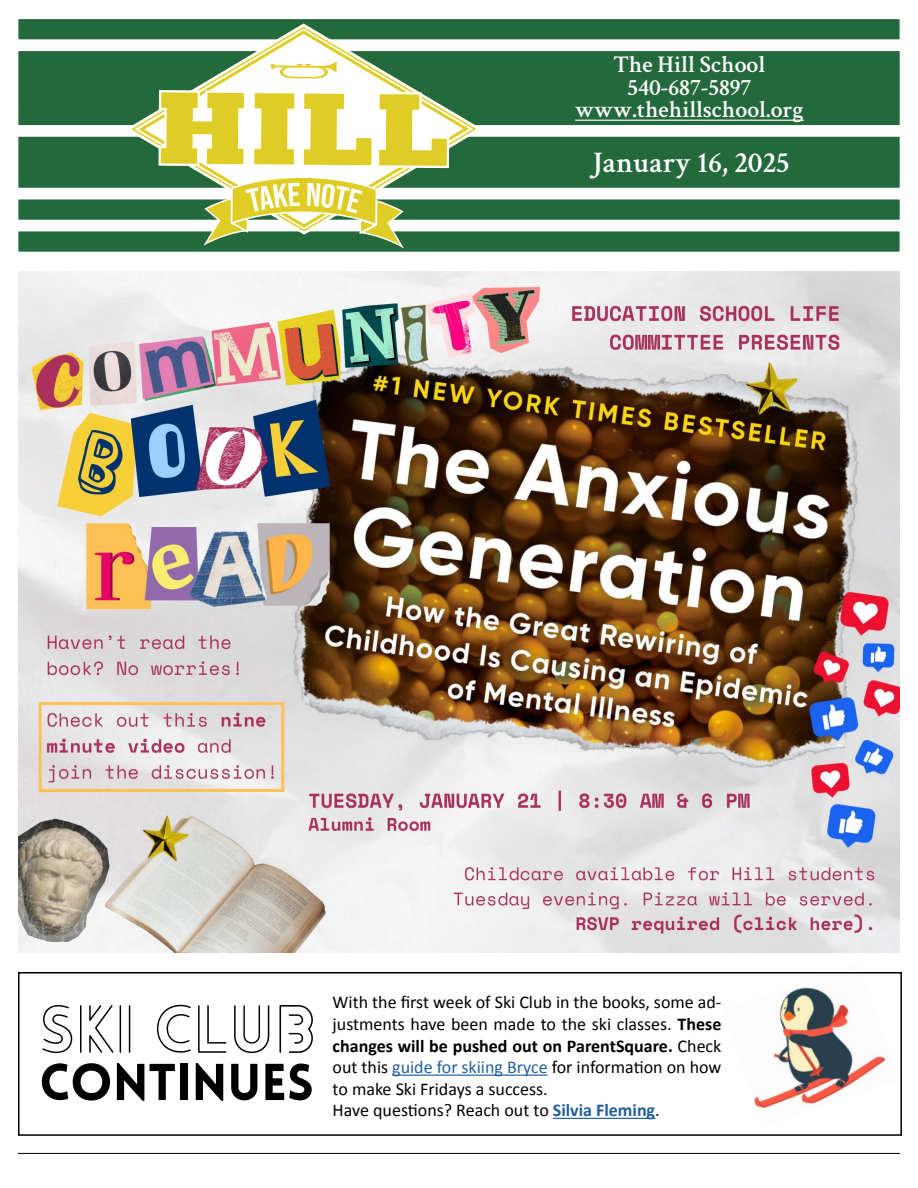
<style>
.page{position:relative;width:918px;height:1188px;background:#fff}
.page>*{position:absolute;margin:0;border:0;box-sizing:border-box;transform-origin:0 0}
.t1{font:300 64.5px "Lovelo Line";color:#000}
.t2{font:900 50.7px "Lovelo";color:#000}
.t3{font:600 30px "Crimson Text";color:#fff}
.t4{font:600 24px/22.5px "Crimson Text";color:#fff;text-align:center}
.t5{font:18px/21.6px "Calibri";color:#000}
.s1{font-weight:700}
.s2{color:#215e9e}
.s3{font-weight:700;color:#215e9e}
</style>
<div class="page">
<div style="left:16px;top:135px;width:886px;height:55px;background:#24693b;border:2px solid #fff"></div>
<div style="left:16px;top:49px;width:886px;height:78px;background:#24693b;border:2px solid #fff"></div>
<div style="left:16px;top:229px;width:886px;height:25px;background:#24693b;border:2px solid #fff"></div>
<div style="left:16px;top:17px;width:886px;height:25px;background:#24693b;border:2px solid #fff"></div>
<div style="left:16px;top:197px;width:886px;height:25px;background:#24693b;border:2px solid #fff"></div>
<hr style="left:575px;top:120px;width:229px;height:1px;background:#fff">
<svg style="left:130px;top:39px;width:348px;height:193px"></svg>
<svg style="left:136px;top:39px;width:336px;height:190px"></svg>
<svg style="left:157px;top:17px;width:293px;height:237px"></svg>
<hr style="left:18px;top:1153px;width:882px;height:1px;background:#000">
<img style="left:754px;top:987px;width:132px;height:122px">
<div style="left:18px;top:972px;width:884px;height:164px;border:2px solid #000"></div>
<hr style="left:392px;top:1075px;width:156px;height:1px;background:#215e9e">
<hr style="left:553px;top:1118px;width:102px;height:1px;background:#215e9e">
<img style="left:18px;top:271px;width:882px;height:682px">
<div style="left:39px;top:702px;width:245px;height:90px;border:3px solid #fec056"></div>
<h3 class="t4" style="left:575px;top:52px;width:230px">The Hill School<br>540-687-5897 www.thehillschool.org</h3>
<h3 class="t3" style="left:589px;top:141px;width:202px">January 16, 2025</h3>
<h1 class="t1" style="left:39px;top:989px;width:278px">SKI CLUB</h1>
<h2 class="t2" style="left:39px;top:1051px;width:276px">CONTINUES</h2>
<p class="t5" style="left:333px;top:991px;width:390px">With the first week of Ski Club in the books, some ad&shy;justments have been made to the ski classes. <span class="s1">These changes will be pushed out on ParentSquare.</span> Check out this <span class="s2">guide for skiing Bryce</span> for information on how to make Ski Fridays a success.<br>Have questions? Reach out to <span class="s3">Silvia Fleming</span>.</p>
</div>
